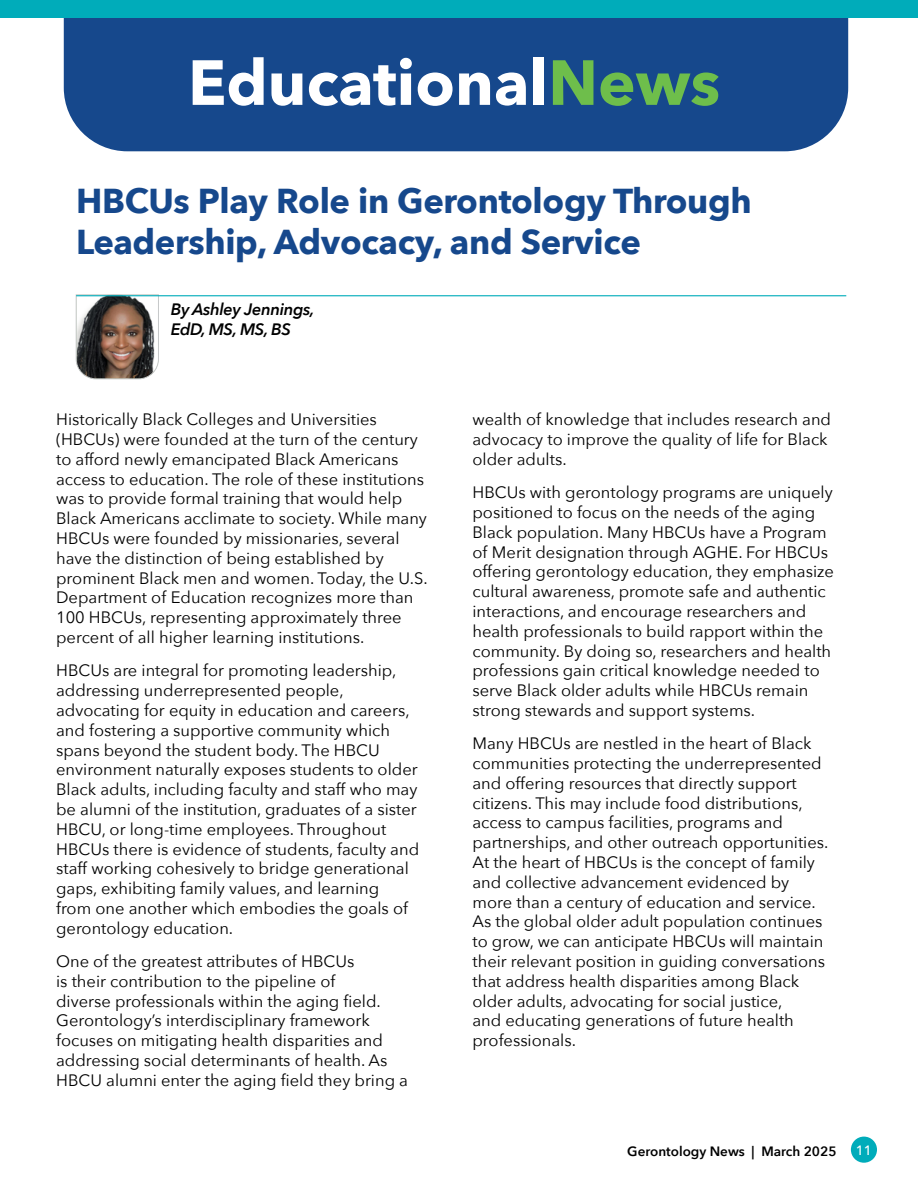
<style>
.page{position:relative;width:918px;height:1188px;background:#fff}
.page>*{position:absolute;margin:0;border:0;box-sizing:border-box;transform-origin:0 0}
.t1{font:700 63px "Avenir Next";color:#fff}
.t2{font:700 34.5px/41.4px "Avenir Next";letter-spacing:-.01em;color:#16488c}
.t3{font:16.5px/19.8px "Avenir Next";color:#000}
.t4{font:italic 600 16.5px/19.8px "Avenir Next";letter-spacing:-.02em;color:#000}
.t5{font:600 13.5px "Avenir Next";color:#000}
.t6{font:500 13.5px "Avenir Next";color:#fff}
.s1{color:#6ebe4b}
</style>
<div class="page">
<div style="left:851px;top:1137px;width:26px;height:26px;background:#00acba;border-radius:50%"></div>
<div style="left:64px;top:17px;width:784px;height:134px;background:#16488c"></div>
<svg style="left:76px;top:294px;width:83px;height:85px;background:#786b64"></svg>
<hr style="left:76px;top:295px;width:770px;height:1px;background:#00acba">
<div style="left:0;top:0;width:918px;height:17px;background:#00acba"></div>
<h1 class="t1" style="left:188px;top:28px;width:534px">Educational<span class="s1">News</span></h1>
<h2 class="t2" style="left:76px;top:179px;width:677px">HBCUs Play Role in Gerontology Through<br>Leadership, Advocacy, and Service</h2>
<p class="t4" style="left:171px;top:299px;width:145px">By Ashley Jennings,<br>EdD, MS, MS, BS</p>
<p class="t3" style="left:56px;top:409px;width:373px">Historically Black Colleges and Universities (HBCUs) were founded at the turn of the century to afford newly emancipated Black Americans access to education. The role of these institutions was to provide formal training that would help Black Americans acclimate to society. While many HBCUs were founded by missionaries, several have the distinction of being established by prominent Black men and women. Today, the U.S.<br>Department of Education recognizes more than 100 HBCUs, representing approximately three percent of all higher learning institutions.</p>
<p class="t3" style="left:56px;top:660px;width:365px">HBCUs are integral for promoting leadership, addressing underrepresented people, advocating for equity in education and careers, and fostering a supportive community which spans beyond the student body. The HBCU environment naturally exposes students to older Black adults, including faculty and staff who may be alumni of the institution, graduates of a sister HBCU, or long-time employees. Throughout HBCUs there is evidence of students, faculty and staff working cohesively to bridge generational gaps, exhibiting family values, and learning<br>from one another which embodies the goals of gerontology education.</p>
<p class="t3" style="left:56px;top:951px;width:353px">One of the greatest attributes of HBCUs<br>is their contribution to the pipeline of<br>diverse professionals within the aging field.<br>Gerontology’s interdisciplinary framework focuses on mitigating health disparities and addressing social determinants of health. As HBCU alumni enter the aging field they bring a</p>
<p class="t3" style="left:472px;top:409px;width:360px">wealth of knowledge that includes research and advocacy to improve the quality of life for Black older adults.</p>
<p class="t3" style="left:472px;top:482px;width:363px">HBCUs with gerontology programs are uniquely positioned to focus on the needs of the aging Black population. Many HBCUs have a Program of Merit designation through AGHE. For HBCUs offering gerontology education, they emphasize cultural awareness, promote safe and authentic interactions, and encourage researchers and health professionals to build rapport within the community. By doing so, researchers and health professions gain critical knowledge needed to serve Black older adults while HBCUs remain strong stewards and support systems.</p>
<p class="t3" style="left:472px;top:733px;width:357px">Many HBCUs are nestled in the heart of Black communities protecting the underrepresented and offering resources that directly support citizens. This may include food distributions, access to campus facilities, programs and partnerships, and other outreach opportunities.<br>At the heart of HBCUs is the concept of family and collective advancement evidenced by more than a century of education and service.<br>As the global older adult population continues to grow, we can anticipate HBCUs will maintain their relevant position in guiding conversations that address health disparities among Black older adults, advocating for social justice,<br>and educating generations of future health professionals.</p>
<p class="t5" style="left:627px;top:1139px;width:211px">Gerontology News | March 2025</p>
<p class="t6" style="left:856px;top:1138px;width:18px">11</p>
</div>
